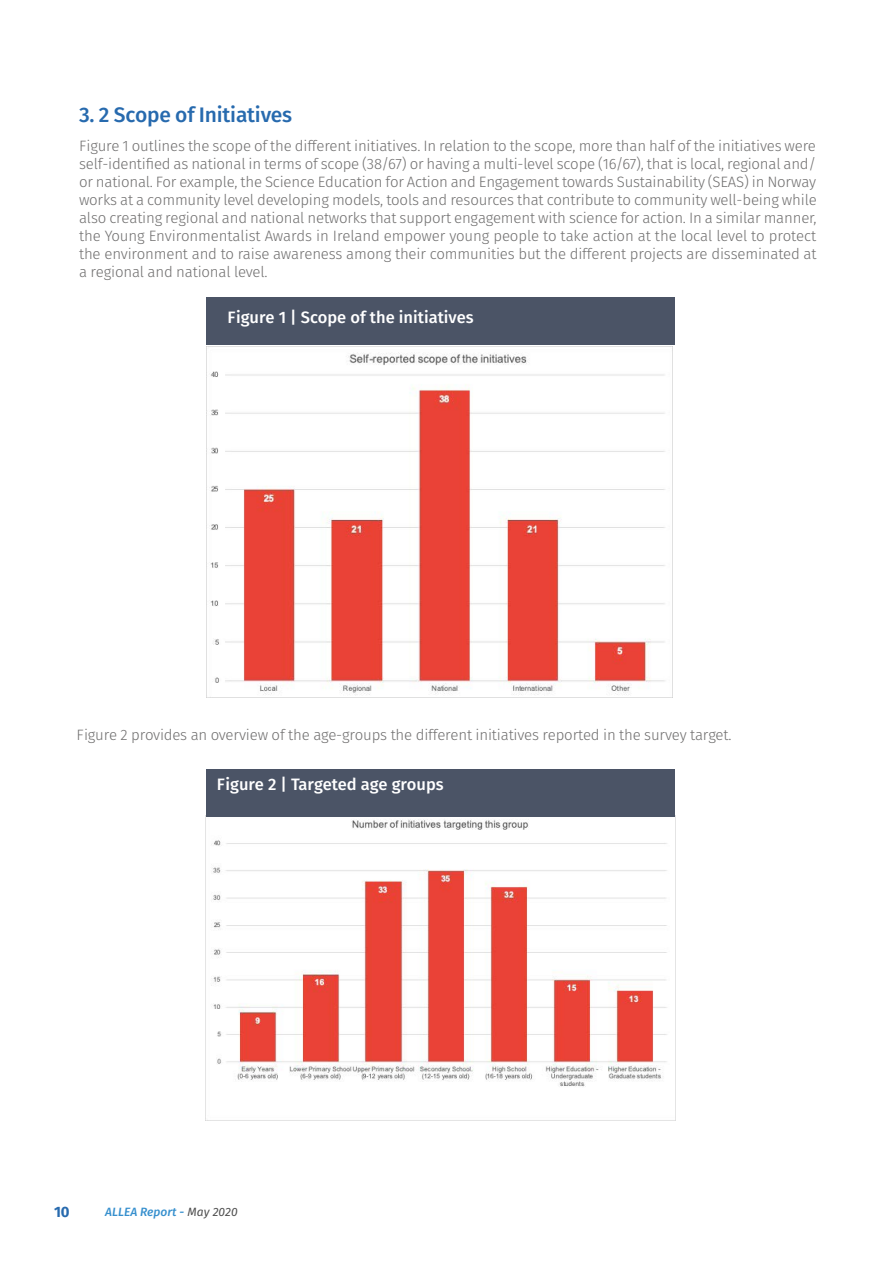
<style>
.page{position:relative;width:893px;height:1263px;background:#fff}
.page>*{position:absolute;margin:0;border:0;box-sizing:border-box;transform-origin:0 0}
.t1{font:500 21px "Fira Sans";letter-spacing:-.01em;color:#276aae}
.t2{font:500 16.5px "Fira Sans";color:#fff}
.t3{font:300 15px/18px "Fira Sans";letter-spacing:-.01em;color:#706f6f;text-align:justify}
.t4{font:700 15px "Fira Sans";color:#276aae}
.t5{font:italic 500 12px "Fira Sans";color:#3790ce}
.s1{font-weight:400;color:#4f4f4f}
</style>
<div class="page">
<div style="left:206px;top:297px;width:469px;height:48px;background:#4b5466"></div>
<img style="left:206px;top:819px;width:469px;height:302px">
<div style="left:206px;top:770px;width:469px;height:47px;background:#4b5466"></div>
<img style="left:207px;top:352px;width:465px;height:346px">
<h1 class="t1" style="left:79px;top:100px;width:215px">3. 2 Scope of Initiatives</h1>
<p class="t3" style="left:79px;top:136px;width:739px">Figure 1 outlines the scope of the different initiatives. In relation to the scope, more than half of the initiatives were self-identified as national in terms of scope (38/67) or having a multi-level scope (16/67), that is local, regional and/ or national. For example, the Science Education for Action and Engagement towards Sustainability (SEAS) in Norway works at a community level developing models, tools and resources that contribute to community well-being while also creating regional and national networks that support engagement with science for action. In a similar manner, the Young Environmentalist Awards in Ireland empower young people to take action at the local level to protect the environment and to raise awareness among their communities but the different projects are disseminated at a regional and national level.</p>
<p class="t2" style="left:228px;top:306px;width:248px">Figure 1 | Scope of the initiatives</p>
<p class="t3" style="left:77px;top:726px;width:656px">Figure 2 provides an overview of the age-groups the different initiatives reported in the survey target.</p>
<p class="t2" style="left:217px;top:772px;width:228px">Figure 2 | Targeted age groups</p>
<p class="t4" style="left:54px;top:1201px;width:17px">10</p>
<p class="t5" style="left:105px;top:1203px;width:134px">ALLEA Report - <span class="s1">May 2020</span></p>
</div>
